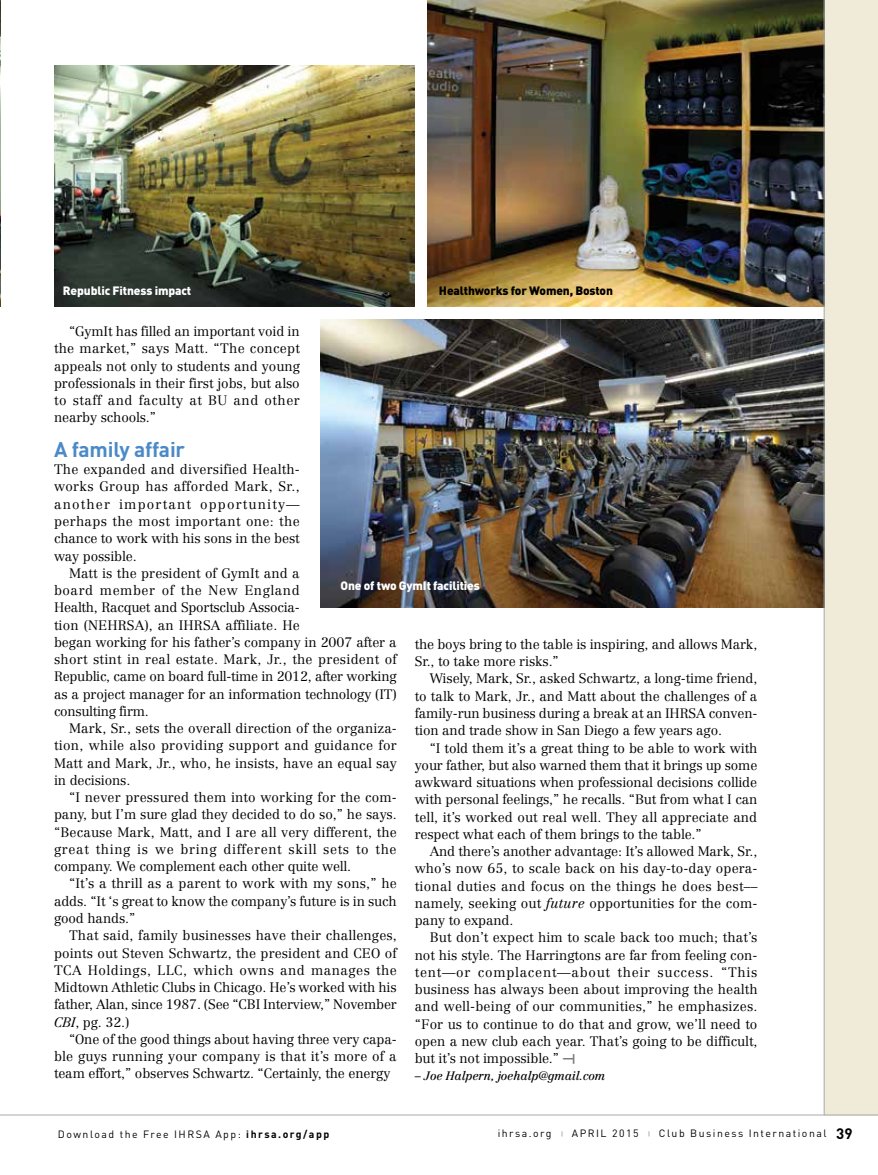
<style>
.page{position:relative;width:878px;height:1175px;background:#fff}
.page>*{position:absolute;margin:0;border:0;box-sizing:border-box;transform-origin:0 0}
.t1{font:700 21px "DIN";letter-spacing:-.005em;color:#4a8ac6}
.t2{font:300 13.5px/17.2px "Centennial";letter-spacing:-.01em;color:#000;text-align:justify}
.t3{font:900 12px "DIN";letter-spacing:-.01em;color:#fff}
.t4{font:italic 12px "Centennial";letter-spacing:-.01em;color:#000}
.t5{font:900 12px "DIN";letter-spacing:-.01em;color:#000}
.t6{font:10.5px "DIN";letter-spacing:.14em;color:#000}
.s1{font-style:italic}
.s2{font-family:"DIN";font-weight:700;font-size:11.25px;color:#77787b}
.s3{font-weight:700}
.s4{font-size:6px;color:#58595b}
.s5{font-weight:700;font-size:15px}
</style>
<div class="page">
<div style="left:824px;top:0;width:54px;height:1115px;background:#f0ead8"></div>
<hr style="left:0;top:1114px;width:878px;height:1px;background:#a7a9ac">
<img style="left:427px;top:0;width:396px;height:306px">
<img style="left:0;top:0;width:1px;height:306px">
<img style="left:320px;top:320px;width:503px;height:288px">
<hr style="left:823px;top:0;width:1px;height:1115px;background:#a7a9ac">
<img style="left:54px;top:66px;width:361px;height:240px">
<p class="t3" style="left:63px;top:283px;width:130px">Republic Fitness impact</p>
<p class="t5" style="left:439px;top:283px;width:175px">Healthworks for Women, Boston</p>
<p class="t2" style="left:54px;top:323px;width:247px;text-indent:15px">“GymIt has filled an important void in the market,” says Matt. “The concept appeals not only to students and young professionals in their first jobs, but also to staff and faculty at BU and other nearby schools.”</p>
<h1 class="t1" style="left:54px;top:435px;width:133px">A family affair</h1>
<p class="t2" style="left:54px;top:461px;width:247px">The expanded and diversified Health&shy;works Group has afforded Mark, Sr., another important opportunity— perhaps the most important one: the chance to work with his sons in the best way possible.</p>
<p class="t2" style="left:54px;top:564px;width:344px;text-align:left;text-indent:15px">Matt is the president of GymIt and a<br>board member of the New England<br>Health, Racquet and Sportsclub Associa-<br>tion (NEHRSA), an IHRSA affiliate. He<br>began working for his father’s company in 2007 after a short stint in real estate. Mark, Jr., the president of Republic, came on board full-time in 2012, after working as a project manager for an information technology (IT) consulting firm.</p>
<p class="t2" style="left:54px;top:719px;width:344px;text-indent:15px">Mark, Sr., sets the overall direction of the organiza&shy;tion, while also providing support and guidance for Matt and Mark, Jr., who, he insists, have an equal say in decisions.</p>
<p class="t2" style="left:54px;top:788px;width:344px;text-indent:15px">“I never pressured them into working for the com&shy;pany, but I’m sure glad they decided to do so,” he says. “Because Mark, Matt, and I are all very different, the great thing is we bring different skill sets to the company. We complement each other quite well.</p>
<p class="t2" style="left:54px;top:875px;width:344px;text-indent:15px">“It’s a thrill as a parent to work with my sons,” he adds. “It ‘s great to know the company’s future is in such good hands.”</p>
<p class="t2" style="left:54px;top:926px;width:344px;text-indent:15px">That said, family businesses have their challenges, points out Steven Schwartz, the president and CEO of TCA Holdings, LLC, which owns and manages the Midtown Athletic Clubs in Chicago. He’s worked with his father, Alan, since 1987. (See “CBI Interview,” November <span class="s1">CBI</span>, pg. 32.)</p>
<p class="t2" style="left:54px;top:1030px;width:344px;text-indent:15px">“One of the good things about having three very capa&shy;ble guys running your company is that it’s more of a team effort,” observes Schwartz. “Certainly, the energy</p>
<p class="t3" style="left:340px;top:577px;width:141px">One of two GymIt facilities</p>
<p class="t2" style="left:415px;top:635px;width:344px">the boys bring to the table is inspiring, and allows Mark,<br>Sr., to take more risks.”</p>
<p class="t2" style="left:415px;top:670px;width:344px;text-indent:15px">Wisely, Mark, Sr., asked Schwartz, a long-time friend, to talk to Mark, Jr., and Matt about the challenges of a family-run business during a break at an IHRSA conven&shy;tion and trade show in San Diego a few years ago.</p>
<p class="t2" style="left:415px;top:739px;width:344px;text-indent:15px">“I told them it’s a great thing to be able to work with your father, but also warned them that it brings up some awkward situations when professional decisions collide with personal feelings,” he recalls. “But from what I can tell, it’s worked out real well. They all appreciate and respect what each of them brings to the table.”</p>
<p class="t2" style="left:415px;top:842px;width:344px;text-indent:15px">And there’s another advantage: It’s allowed Mark, Sr., who’s now 65, to scale back on his day-to-day opera&shy;tional duties and focus on the things he does best–– namely, seeking out <span class="s1">future</span> opportunities for the com&shy;pany to expand.</p>
<p class="t2" style="left:415px;top:929px;width:344px;text-indent:15px">But don’t expect him to scale back too much; that’s not his style. The Harringtons are far from feeling con&shy;tent—or complacent—about their success. “This business has always been about improving the health and well-being of our communities,” he emphasizes. “For us to continue to do that and grow, we’ll need to open a new club each year. That’s going to be difficult, but it’s not impossible.” <span class="s2">—|</span></p>
<p class="t4" style="left:415px;top:1068px;width:192px">– Joe Halpern, joehalp@gmail.com</p>
<p class="t6" style="left:58px;top:1127px;width:273px">Download the Free IHRSA App: <span class="s3">ihrsa.org/app</span></p>
<p class="t6" style="left:497px;top:1126px;width:356px">ihrsa.org <span class="s4">|</span> APRIL 2015 <span class="s4">|</span> Club Business International <span class="s5">39</span></p>
</div>
